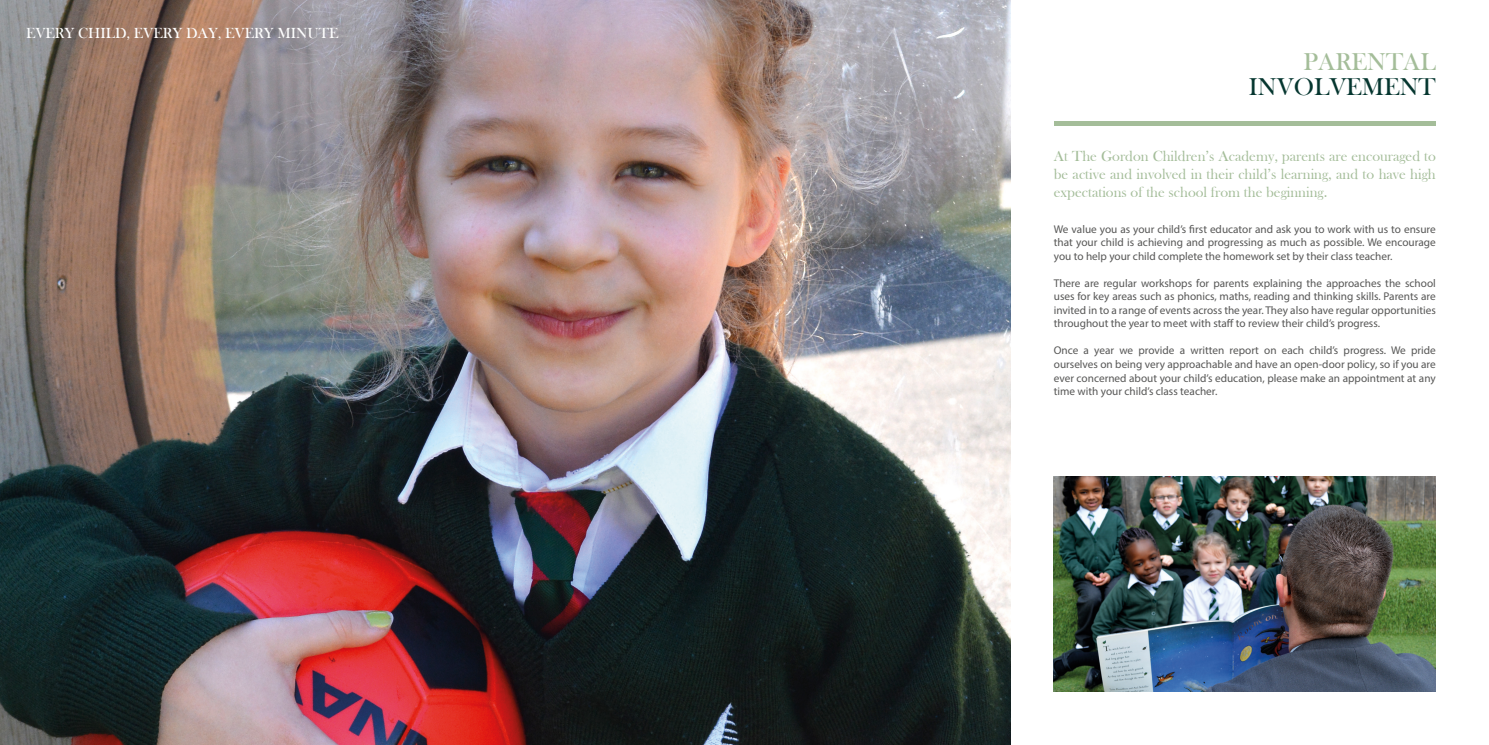
<style>
.page{position:relative;width:1489px;height:745px;background:#fff}
.page>*{position:absolute;margin:0;border:0;box-sizing:border-box;transform-origin:0 0}
.t1{font:25px "Bask Old Face";color:#05362f}
.t2{font:25px "Bask Old Face";color:#a4bd99}
.t3{font:15px/18px "Bask Old Face";color:#a4bd99;text-align:justify}
.t4{font:15px "Bask Old Face";color:#fff}
.t5{font:11.25px/13.5px "Myriad Pro";color:#575756;text-align:justify}
</style>
<div class="page">
<img style="left:0;top:0;width:1010px;height:744px">
<img style="left:1053px;top:476px;width:382px;height:215px">
<div style="left:1053px;top:121px;width:382px;height:5px;background:#a4bd99"></div>
<p class="t4" style="left:26px;top:25px;width:314px">EVERY CHILD, EVERY DAY, EVERY MINUTE</p>
<p class="t2" style="left:1303px;top:48px;width:134px">PARENTAL</p>
<p class="t1" style="left:1248px;top:73px;width:188px">INVOLVEMENT</p>
<p class="t3" style="left:1053px;top:147px;width:383px">At The Gordon Children’s Academy, parents are encouraged to be active and involved in their child’s learning, and to have high expectations of the school from the beginning.</p>
<p class="t5" style="left:1053px;top:222px;width:383px">We value you as your child’s first educator and ask you to work with us to ensure that your child is achieving and progressing as much as possible. We encourage you to help your child complete the homework set by their class teacher.</p>
<p class="t5" style="left:1053px;top:276px;width:383px">There are regular workshops for parents explaining the approaches the school uses for key areas such as phonics, maths, reading and thinking skills. Parents are invited in to a range of events across the year. They also have regular opportunities throughout the year to meet with staff to review their child’s progress.</p>
<p class="t5" style="left:1053px;top:343px;width:383px">Once a year we provide a written report on each child’s progress. We pride ourselves on being very approachable and have an open-door policy, so if you are ever concerned about your child’s education, please make an appointment at any time with your child’s class teacher.</p>
</div>
